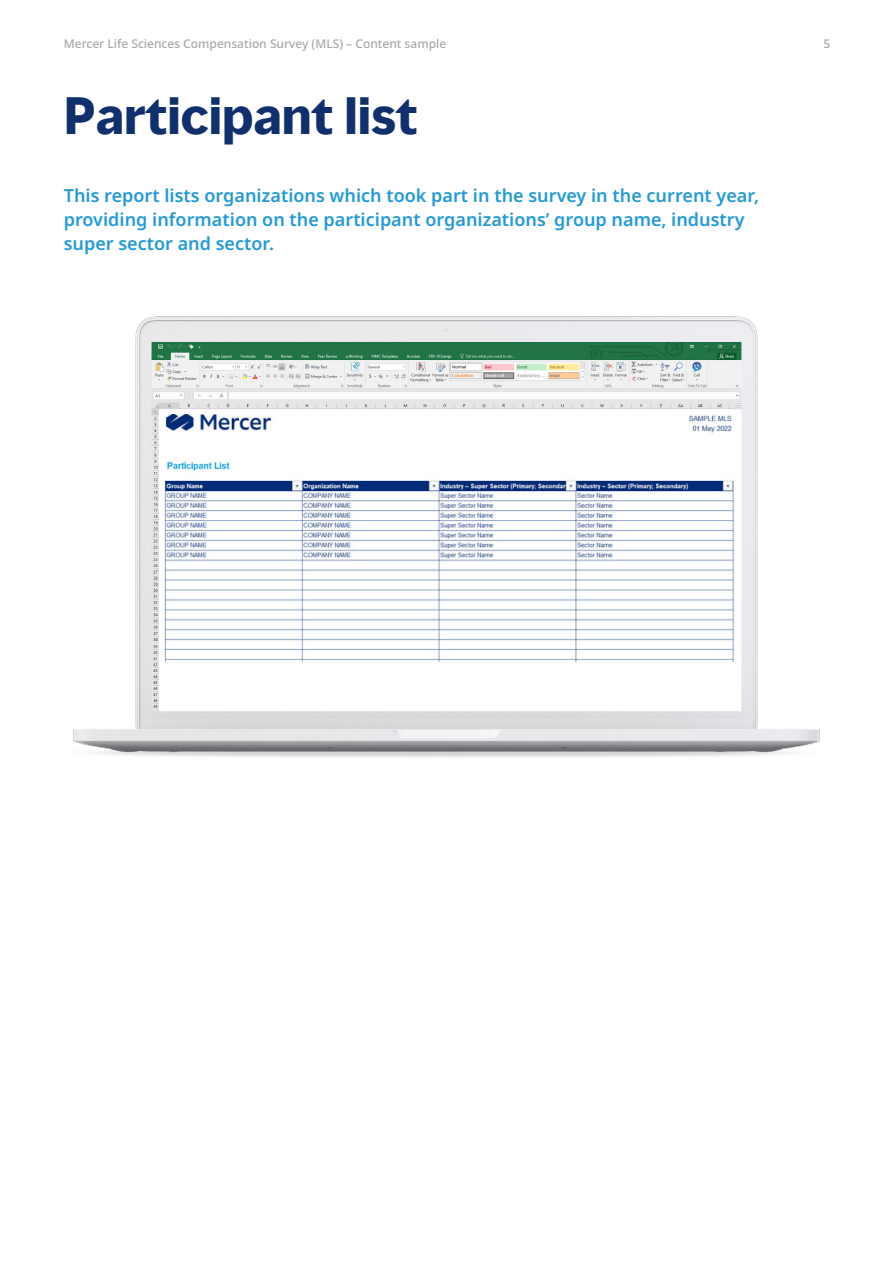
<style>
.page{position:relative;width:893px;height:1263px;background:#fff}
.page>*{position:absolute;margin:0;border:0;box-sizing:border-box;transform-origin:0 0}
.t1{font:700 48px "MMC Display";color:#0f306d}
.t2{font:600 18px/24px "Noto Sans";color:#239ad7}
.t3{font:500 12px "Noto Sans";color:#a8a8a7}
</style>
<div class="page">
<img style="left:73px;top:316px;width:747px;height:442px">
<img style="left:160px;top:415px;width:578px;height:246px">
<p class="t3" style="left:64px;top:35px;width:384px">Mercer Life Sciences Compensation Survey (MLS) – Content sample</p>
<p class="t3" style="left:823px;top:35px;width:8px">5</p>
<h1 class="t1" style="left:64px;top:85px;width:355px">Participant list</h1>
<p class="t2" style="left:64px;top:184px;width:697px">This report lists organizations which took part in the survey in the current year, providing information on the participant organizations’ group name, industry super sector and sector.</p>
</div>
